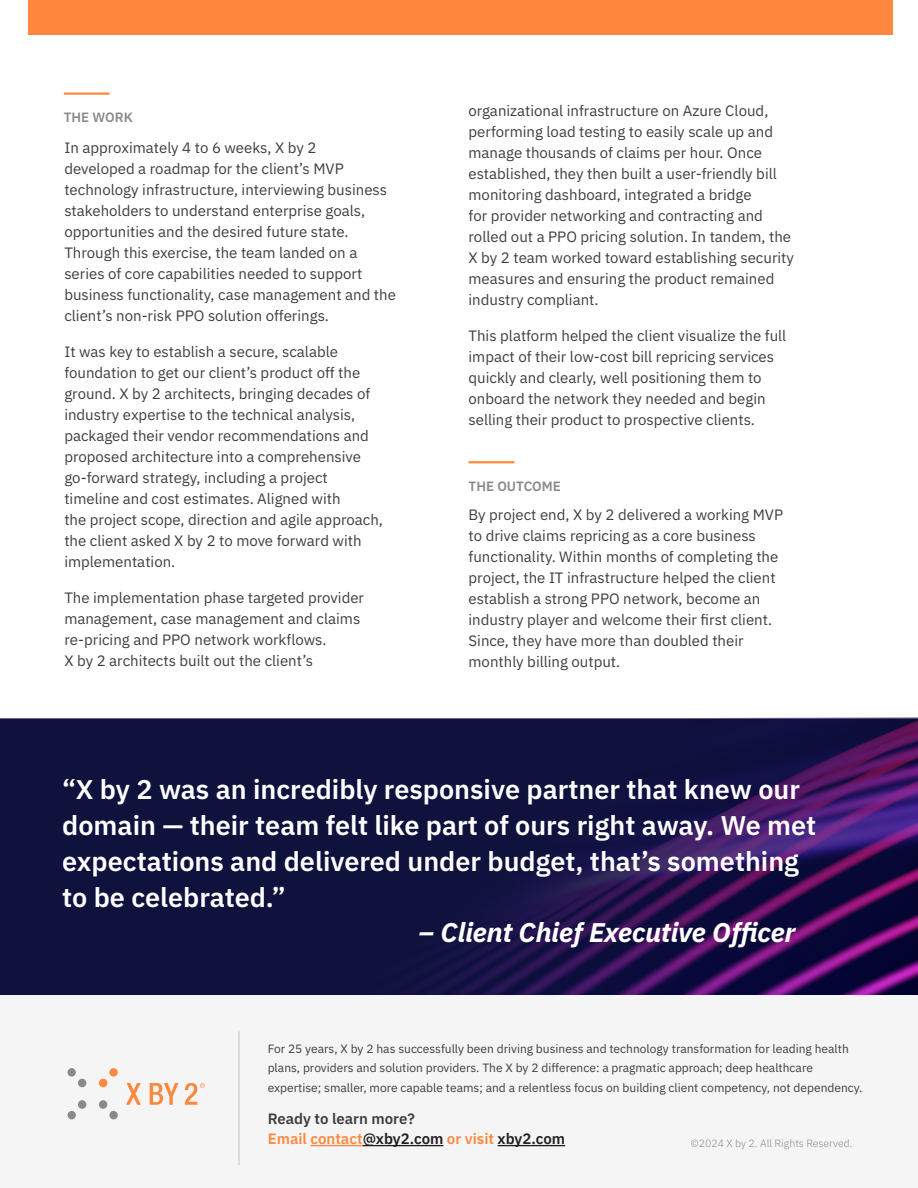
<style>
.page{position:relative;width:918px;height:1188px;background:#fff}
.page>*{position:absolute;margin:0;border:0;box-sizing:border-box;transform-origin:0 0}
.t1{font:600 27px/36px "IBM Plex Sans";color:#fff}
.t2{font:italic 700 27px "IBM Plex Sans";color:#fff}
.IBM_Body{font:15px/21px "IBM Plex Sans";color:#3e3e3f}
.IBM_Body-2{font:600 15px/19.5px "IBM Plex Sans";color:#ff873e}
.IBM_Body-3{font:600 13.5px "IBM Plex Sans";color:#8a8a8e}
.IBM_Body-4{font:12px/19.5px "IBM Plex Sans";color:#3e3e3f}
.body_copy{font:300 10.5px "IBM Plex Sans";color:#8a8a8e}
.s1{color:#3e3e3f}
.s2{color:#231f20}
</style>
<div class="page">
<img style="left:0;top:718px;width:918px;height:277px">
<div style="left:0;top:996px;width:918px;height:192px;background:#f5f5f6"></div>
<hr style="left:310px;top:1145px;width:53px;height:1px;background:#ff873e">
<hr style="left:363px;top:1145px;width:80px;height:1px;background:#231f20">
<hr style="left:498px;top:1145px;width:67px;height:1px;background:#231f20">
<div style="left:68px;top:1068px;width:8px;height:9px;background:#8a8a8e;border-radius:50%"></div>
<div style="left:78px;top:1079px;width:8px;height:8px;background:#8a8a8e;border-radius:50%"></div>
<div style="left:109px;top:1068px;width:9px;height:9px;background:#ff873e;border-radius:50%"></div>
<div style="left:99px;top:1079px;width:8px;height:8px;background:#ff873e;border-radius:50%"></div>
<div style="left:109px;top:1111px;width:9px;height:8px;background:#8a8a8e;border-radius:50%"></div>
<div style="left:99px;top:1100px;width:8px;height:9px;background:#8a8a8e;border-radius:50%"></div>
<div style="left:68px;top:1111px;width:8px;height:8px;background:#8a8a8e;border-radius:50%"></div>
<div style="left:78px;top:1100px;width:8px;height:9px;background:#8a8a8e;border-radius:50%"></div>
<svg style="left:126px;top:1083px;width:15px;height:22px"></svg>
<svg style="left:150px;top:1083px;width:29px;height:22px"></svg>
<svg style="left:185px;top:1083px;width:20px;height:22px"></svg>
<hr style="left:239px;top:1032px;width:1px;height:133px;background:#c4c2c5">
<hr style="left:64px;top:93px;width:46px;height:2px;background:#ff873e">
<hr style="left:469px;top:461px;width:45px;height:2px;background:#ff873e">
<div style="left:28px;top:0;width:865px;height:35px;background:#ff873e"></div>
<p class="IBM_Body-3" style="left:64px;top:107px;width:71px">THE WORK</p>
<p class="IBM_Body" style="left:64px;top:135px;width:333px">In approximately 4 to 6 weeks, X by 2<br>developed a roadmap for the client’s MVP technology infrastructure, interviewing business stakeholders to understand enterprise goals, opportunities and the desired future state.<br>Through this exercise, the team landed on a series of core capabilities needed to support business functionality, case management and the client’s non-risk PPO solution offerings.</p>
<p class="IBM_Body" style="left:64px;top:339px;width:320px">It was key to establish a secure, scalable foundation to get our client’s product off the ground. X by 2 architects, bringing decades of industry expertise to the technical analysis, packaged their vendor recommendations and proposed architecture into a comprehensive go-forward strategy, including a project timeline and cost estimates. Aligned with<br>the project scope, direction and agile approach, the client asked X by 2 to move forward with implementation.</p>
<p class="IBM_Body" style="left:64px;top:585px;width:301px">The implementation phase targeted provider management, case management and claims re-pricing and PPO network workflows.<br>X by 2 architects built out the client’s</p>
<p class="IBM_Body" style="left:469px;top:99px;width:327px">organizational infrastructure on Azure Cloud, performing load testing to easily scale up and manage thousands of claims per hour. Once established, they then built a user-friendly bill monitoring dashboard, integrated a bridge<br>for provider networking and contracting and rolled out a PPO pricing solution. In tandem, the X by 2 team worked toward establishing security measures and ensuring the product remained industry compliant.</p>
<p class="IBM_Body" style="left:469px;top:324px;width:319px">This platform helped the client visualize the full impact of their low-cost bill repricing services quickly and clearly, well positioning them to onboard the network they needed and begin selling their product to prospective clients.</p>
<p class="IBM_Body-3" style="left:469px;top:475px;width:94px">THE OUTCOME</p>
<p class="IBM_Body" style="left:469px;top:503px;width:316px">By project end, X by 2 delivered a working MVP to drive claims repricing as a core business functionality. Within months of completing the project, the IT infrastructure helped the client establish a strong PPO network, become an industry player and welcome their first client.<br>Since, they have more than doubled their monthly billing output.</p>
<p class="t1" style="left:62px;top:769px;width:756px">“X by 2 was an incredibly responsive partner that knew our domain — their team felt like part of ours right away. We met expectations and delivered under budget, that’s something to be celebrated.”</p>
<p class="t2" style="left:418px;top:911px;width:378px">– Client Chief Executive Officer</p>
<p class="IBM_Body-4" style="left:268px;top:1038px;width:596px">For 25 years, X by 2 has successfully been driving business and technology transformation for leading health plans, providers and solution providers. The X by 2 difference: a pragmatic approach; deep healthcare expertise; smaller, more capable teams; and a relentless focus on building client competency, not dependency.</p>
<p class="IBM_Body-2" style="left:268px;top:1108px;width:299px"><span class="s1">Ready to learn more?<br></span>Email contact<span class="s2">@xby2.com</span> or visit <span class="s2">xby2.com</span></p>
<p class="body_copy" style="left:691px;top:1136px;width:163px">©2024 X by 2. All Rights Reserved.</p>
</div>
